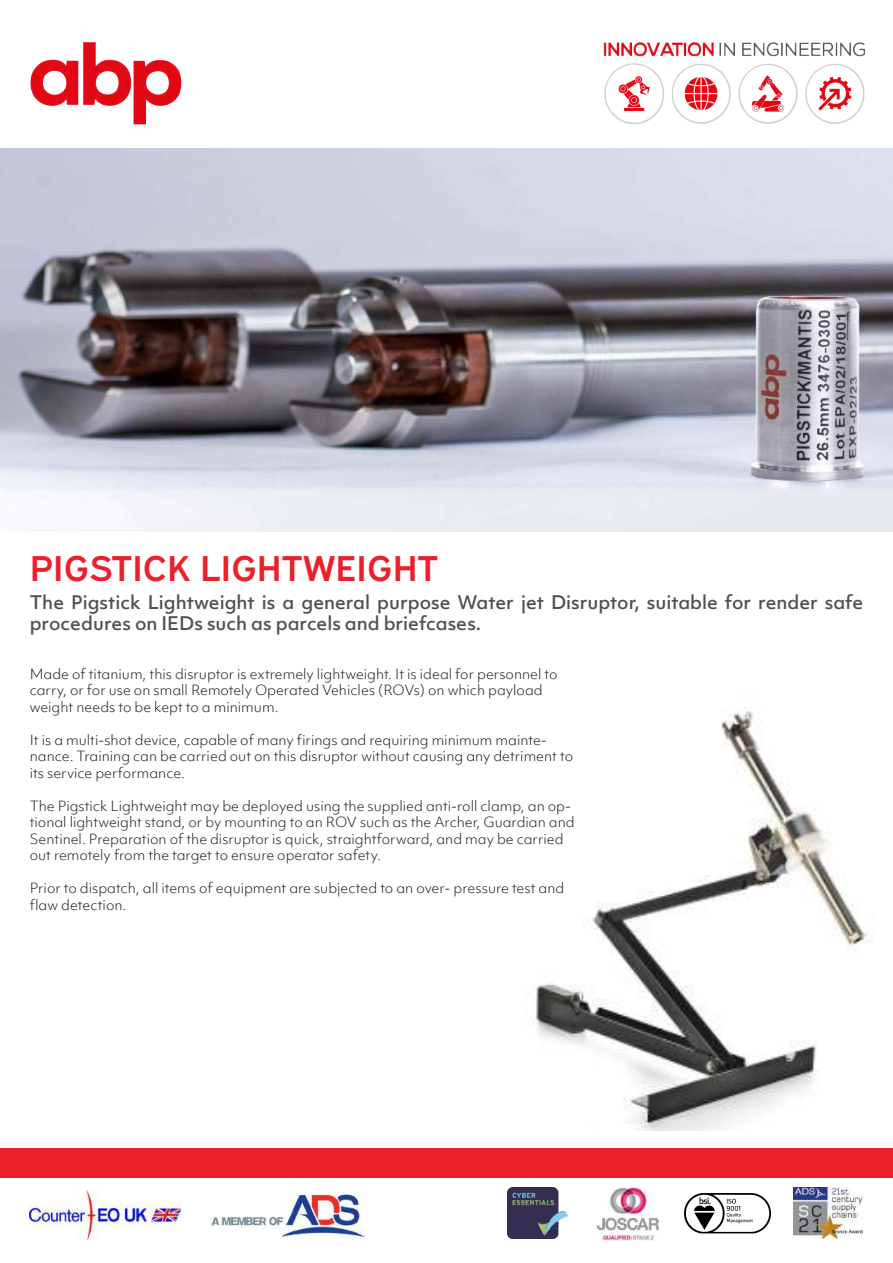
<style>
.page{position:relative;width:893px;height:1263px;background:#fff}
.page>*{position:absolute;margin:0;border:0;box-sizing:border-box;transform-origin:0 0}
.t1{font:36px "Expressway Sb";color:#eb202a}
.t2{font:500 18px/21px "Objektiv Mk 1";color:#4f5153}
.t3{font:300 13.5px/16.5px "Objektiv Mk 1";color:#231f20}
</style>
<div class="page">
<img style="left:30px;top:43px;width:834px;height:81px">
<div style="left:0;top:1148px;width:893px;height:30px;background:#eb202a"></div>
<img style="left:793px;top:1188px;width:70px;height:51px">
<img style="left:684px;top:1193px;width:86px;height:41px">
<img style="left:507px;top:1188px;width:61px;height:51px">
<img style="left:596px;top:1186px;width:63px;height:54px">
<img style="left:209px;top:1192px;width:157px;height:46px">
<img style="left:30px;top:1191px;width:150px;height:48px">
<img style="left:533px;top:707px;width:341px;height:424px">
<img style="left:0;top:149px;width:893px;height:382px">
<h1 class="t1" style="left:30px;top:540px;width:410px">PIGSTICK LIGHTWEIGHT</h1>
<h2 class="t2" style="left:30px;top:592px;width:835px">The Pigstick Lightweight is a general purpose Water jet Disruptor, suitable for render safe procedures on IEDs such as parcels and briefcases.</h2>
<p class="t3" style="left:30px;top:665px;width:529px">Made of titanium, this disruptor is extremely lightweight. It is ideal for personnel to carry, or for use on small Remotely Operated Vehicles (ROVs) on which payload weight needs to be kept to a minimum.</p>
<p class="t3" style="left:30px;top:731px;width:545px">It is a multi-shot device, capable of many firings and requiring minimum mainte&shy;nance. Training can be carried out on this disruptor without causing any detriment to its service performance.</p>
<p class="t3" style="left:30px;top:797px;width:546px">The Pigstick Lightweight may be deployed using the supplied anti-roll clamp, an op&shy;tional lightweight stand, or by mounting to an ROV such as the Archer, Guardian and Sentinel. Preparation of the disruptor is quick, straightforward, and may be carried out remotely from the target to ensure operator safety.</p>
<p class="t3" style="left:30px;top:880px;width:536px">Prior to dispatch, all items of equipment are subjected to an over- pressure test and flaw detection.</p>
</div>
